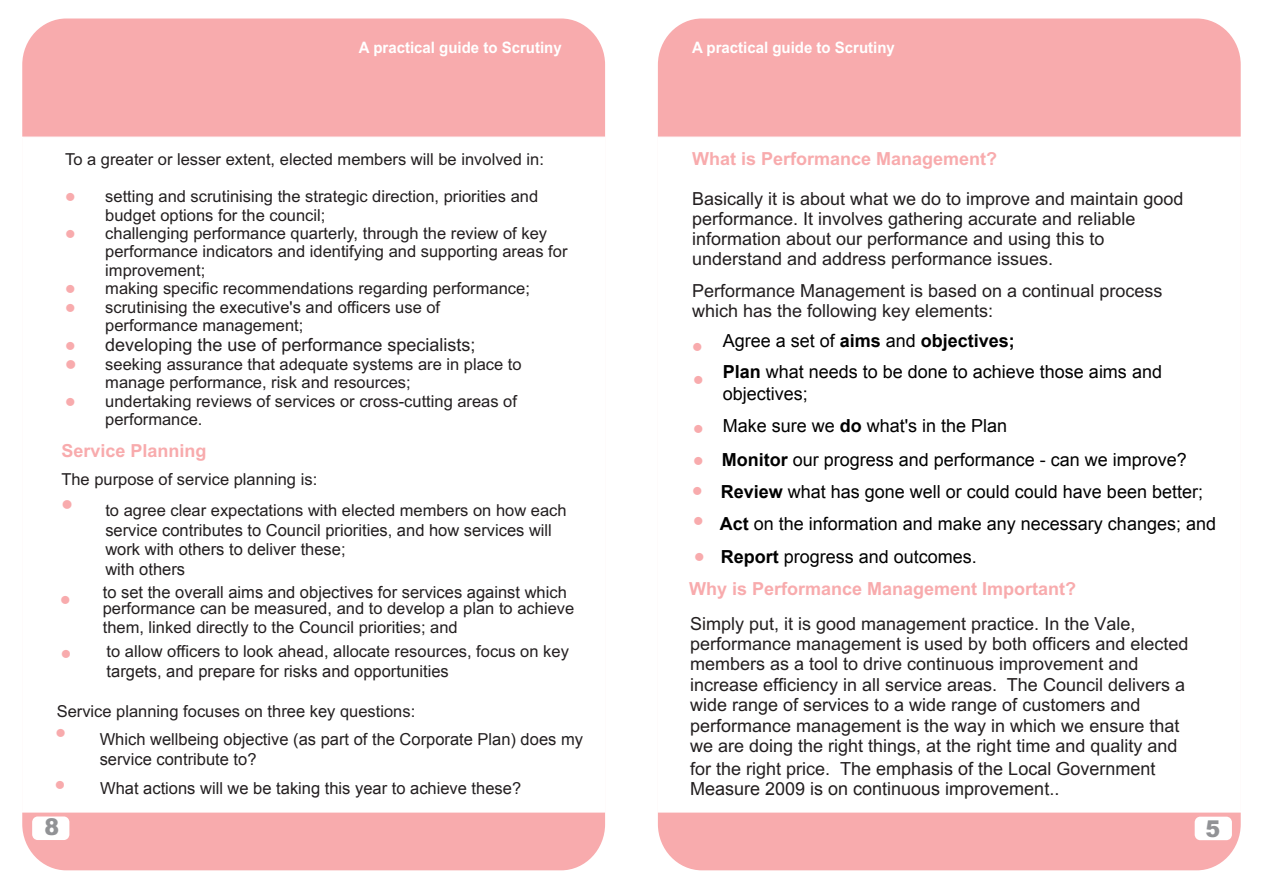
<style>
.page{position:relative;width:1263px;height:893px;background:#fff}
.page>*{position:absolute;margin:0;border:0;box-sizing:border-box;transform-origin:0 0}
.t1{font:900 23.25px "Arial";color:#919295;scale:.95 1}
.t2{font:18px/20.4px "Arial";color:#231f20}
.t3{font:18px/32.1px "Arial";color:#000}
.t4{font:18px/20.4px "Arial";color:#231f20}
.t5{font:700 18px "Arial";color:#f8abad}
.t6{font:16.5px/18.5px "Arial";color:#231f20}
.t7{font:16.5px/19.8px "Arial";color:#231f20}
.t8{font:700 15.75px "Arial";color:#fff;scale:.95 1}
.t9{font:15.3px "Wingdings";color:#f8abad}
.t10{font:14.1px/30.3px "Wingdings";color:#f8abad;text-align:justify}
.s1{font-style:inherit}
.s2{font-weight:700}
</style>
<div class="page">
<div style="left:658px;top:19px;width:583px;height:851px;background:#f8abad;border-radius:45px"></div>
<div style="left:657px;top:137px;width:584px;height:676px;background:#fff;border:1px solid #fff"></div>
<div style="left:22px;top:19px;width:583px;height:851px;background:#f8abad;border-radius:45px"></div>
<div style="left:22px;top:137px;width:584px;height:676px;background:#fff;border:1px solid #fff"></div>
<svg style="left:1195px;top:817px;width:37px;height:23px"></svg>
<svg style="left:32px;top:816px;width:37px;height:24px"></svg>
<p class="t8" style="left:359px;top:41px;width:215px">A practical guide to Scrutiny</p>
<p class="t8" style="left:692px;top:42px;width:215px">A practical guide to Scrutiny</p>
<p class="t6" style="left:65px;top:152px;width:480px">To a greater or lesser extent, elected members will be involved in:</p>
<p class="t6" style="left:105px;top:189px;width:464px">setting and scrutinising the strategic direction, priorities and budget options for the council;<br>challenging performance quarterly, through the review of key performance indicators and identifying and supporting areas for improvement;<br>making specific recommendations regarding performance; scrutinising the executive's and officers use of<br>performance management;</p>
<p class="t2" style="left:105px;top:336px;width:372px">developing the use of performance specialists;</p>
<p class="t6" style="left:105px;top:356px;width:418px">seeking assurance that adequate systems are in place to manage performance, risk and resources;<br>undertaking reviews of services or cross-cutting areas of performance.</p>
<p class="t10" style="left:65px;top:183px;width:64px">●</p>
<p class="t10" style="left:65px;top:220px;width:64px">●</p>
<p class="t10" style="left:65px;top:332px;width:64px">●</p>
<p class="t9" style="left:65px;top:358px;width:70px">●</p>
<p class="t10" style="left:65px;top:387px;width:64px">●</p>
<p class="t5" style="left:61px;top:444px;width:147px">Service Planning</p>
<p class="t9" style="left:61px;top:498px;width:70px">●</p>
<p class="t6" style="left:105px;top:465px;width:463px;line-height:31.3px;text-indent:-44px">The purpose of service planning is:<br>to agree clear expectations with elected members on how each</p>
<p class="t7" style="left:105px;top:520px;width:448px">service contributes to Council priorities, and how services will work with others to deliver these;<br>with others</p>
<p class="t6" style="left:103px;top:586px;width:473px;line-height:16.4px"><span class="s1">to set the overall aims and objectives for services against</span> which performance can be measured, and to develop a plan to achieve</p>
<p class="t6" style="left:103px;top:616px;width:468px;line-height:24.3px">them, linked directly to the Council priorities; and<br>to allow officers to look ahead, allocate resources, focus on key</p>
<p class="t7" style="left:107px;top:661px;width:344px">targets, and prepare for risks and opportunities</p>
<p class="t10" style="left:60px;top:586px;width:64px">●</p>
<p class="t10" style="left:61px;top:640px;width:64px">●</p>
<p class="t7" style="left:100px;top:697px;width:485px;line-height:28.5px;text-indent:-43px"><span class="s1">Service planning focuses on</span> three key <span class="s1">questions:<br></span>Which wellbeing objective (as part of the Corporate Plan) does my</p>
<p class="t7" style="left:100px;top:745px;width:423px;line-height:28.7px">service contribute to<span class="s1">?<br></span>What actions will we be taking this year to achieve these<span class="s1">?</span></p>
<p class="t10" style="left:55px;top:719px;width:64px">●</p>
<p class="t10" style="left:55px;top:771px;width:64px">●</p>
<p class="t5" style="left:692px;top:152px;width:307px">What is Performance Management?</p>
<p class="t2" style="left:692px;top:190px;width:493px">Basically it is about what we do to improve and maintain good performance. It involves gathering accurate and reliable information about our performance and using this to understand and address performance issues.</p>
<p class="t2" style="left:692px;top:283px;width:472px">Performance Management is based on a continual process which has the following key elements:</p>
<p class="t10" style="left:692px;top:332px;width:64px">●</p>
<p class="t10" style="left:693px;top:366px;width:64px">●</p>
<p class="t10" style="left:693px;top:414px;width:64px">●</p>
<p class="t10" style="left:692px;top:446px;width:65px">● ● ●</p>
<p class="t10" style="left:694px;top:543px;width:64px">●</p>
<p class="t3" style="left:723px;top:325px;width:441px;line-height:31.3px">Agree a set of <span class="s2">aims</span> and <span class="s2">objectives;<br>Plan</span> what needs to be done to achieve those aims and</p>
<p class="t3" style="left:723px;top:377px;width:286px">objectives;<br>Make sure we <span class="s2">do</span> what's in the Plan</p>
<p class="t3" style="left:720px;top:444px;width:498px"><span class="s2">Monitor</span> our progress and performance - can we improve?<br><span class="s2">Review</span> what has gone well or could could have been better; <span class="s2">Act</span> on the information and make any necessary changes; and <span class="s2">Report</span> progress and outcomes.</p>
<p class="t5" style="left:689px;top:582px;width:389px">Why is Performance Management Important?</p>
<p class="t2" style="left:690px;top:615px;width:500px">Simply put, it is good management practice. In the Vale, performance management is used by both officers and elected members as a tool to drive continuous improvement and increase efficiency in all service areas. The Council delivers a wide range of services to a wide range of customers and performance management is the way in which we ensure that we are doing the right things, at the right time and quality and</p>
<p class="t4" style="left:690px;top:758px;width:467px"><span class="s1">for the right price.</span> The emphasis of the Local Government<br>Measure 2009 is on continuous improvement.<span class="s1">.</span></p>
<h1 class="t1" style="left:45px;top:818px;width:17px">8</h1>
<h1 class="t1" style="left:1205px;top:820px;width:17px">5</h1>
</div>
